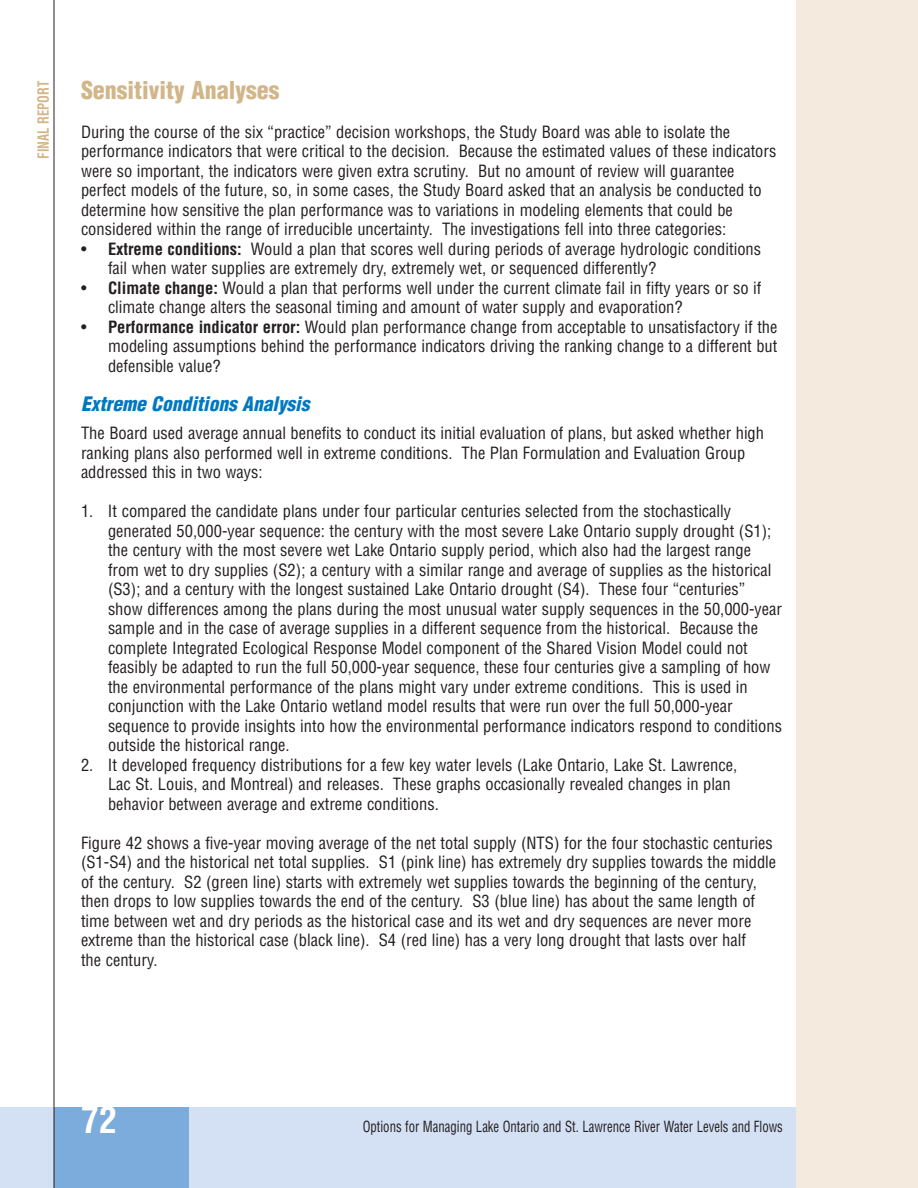
<style>
.page{position:relative;width:918px;height:1188px;background:#fff}
.page>*{position:absolute;margin:0;border:0;box-sizing:border-box;transform-origin:0 0}
.t1{font:700 condensed 36px "Helvetica";color:#fff}
.t2{font:900 condensed 24px "Helvetica";color:#d2b588}
.t3{font:italic 900 condensed 19.5px "Helvetica";color:#0078c1}
.t4{font:condensed 16.5px/19.5px "Helvetica";color:#231f20}
.t5{font:condensed 15px "Helvetica";color:#231f20;scale:.85 1}
.t6{font:700 condensed 15px "Helvetica";color:#d2b588;scale:.85 1}
.s1{font-weight:700}
</style>
<div class="page">
<div style="left:0;top:1107px;width:918px;height:81px;background:#d4e0f3"></div>
<div style="left:54px;top:1107px;width:135px;height:81px;background:#7bacdc"></div>
<div style="left:796px;top:0;width:122px;height:1188px;background:#f4eade"></div>
<hr style="left:54px;top:0;width:1px;height:1188px;background:#231f20">
<p class="t6" style="left:38px;top:159px;width:93px;rotate:-90deg">FINAL REPORT</p>
<h2 class="t2" style="left:81px;top:81px;width:200px">Sensitivity Analyses</h2>
<p class="t4" style="left:81px;top:124px;width:697px">During the course of the six “practice” decision workshops, the Study Board was able to isolate the performance indicators that were critical to the decision. Because the estimated values of these indicators were so important, the indicators were given extra scrutiny. But no amount of review will guarantee perfect models of the future, so, in some cases, the Study Board asked that an analysis be conducted to determine how sensitive the plan performance was to variations in modeling elements that could be considered within the range of irreducible uncertainty. The investigations fell into three categories:</p>
<p class="t4" style="left:108px;top:241px;width:655px;text-indent:-27px">• <span class="s1">Extreme conditions:</span> Would a plan that scores well during periods of average hydrologic conditions fail when water supplies are extremely dry, extremely wet, or sequenced differently?</p>
<p class="t4" style="left:108px;top:280px;width:655px;text-indent:-27px">• <span class="s1">Climate change:</span> Would a plan that performs well under the current climate fail in fifty years or so if climate change alters the seasonal timing and amount of water supply and evaporation?</p>
<p class="t4" style="left:108px;top:319px;width:671px;text-align:justify;text-indent:-27px">• <span class="s1">Performance indicator error:</span> Would plan performance change from acceptable to unsatisfactory if the modeling assumptions behind the performance indicators driving the ranking change to a different but defensible value?</p>
<p class="t3" style="left:81px;top:396px;width:234px">Extreme Conditions Analysis</p>
<p class="t4" style="left:81px;top:425px;width:685px">The Board used average annual benefits to conduct its initial evaluation of plans, but asked whether high ranking plans also performed well in extreme conditions. The Plan Formulation and Evaluation Group addressed this in two ways:</p>
<p class="t4" style="left:108px;top:503px;width:676px;text-indent:-27px">1. It compared the candidate plans under four particular centuries selected from the stochastically generated 50,000-year sequence: the century with the most severe Lake Ontario supply drought (S1); the century with the most severe wet Lake Ontario supply period, which also had the largest range from wet to dry supplies (S2); a century with a similar range and average of supplies as the historical (S3); and a century with the longest sustained Lake Ontario drought (S4). These four “centuries” show differences among the plans during the most unusual water supply sequences in the 50,000-year sample and in the case of average supplies in a different sequence from the historical. Because the complete Integrated Ecological Response Model component of the Shared Vision Model could not feasibly be adapted to run the full 50,000-year sequence, these four centuries give a sampling of how the environmental performance of the plans might vary under extreme conditions. This is used in conjunction with the Lake Ontario wetland model results that were run over the full 50,000-year sequence to provide insights into how the environmental performance indicators respond to conditions outside the historical range.</p>
<p class="t4" style="left:108px;top:757px;width:631px;text-indent:-27px">2. It developed frequency distributions for a few key water levels (Lake Ontario, Lake St. Lawrence,<br>Lac St. Louis, and Montreal) and releases. These graphs occasionally revealed changes in plan behavior between average and extreme conditions.</p>
<p class="t4" style="left:81px;top:835px;width:697px">Figure 42 shows a five-year moving average of the net total supply (NTS) for the four stochastic centuries (S1-S4) and the historical net total supplies. S1 (pink line) has extremely dry supplies towards the middle of the century. S2 (green line) starts with extremely wet supplies towards the beginning of the century, then drops to low supplies towards the end of the century. S3 (blue line) has about the same length of time between wet and dry periods as the historical case and its wet and dry sequences are never more extreme than the historical case (black line). S4 (red line) has a very long drought that lasts over half<br>the century.</p>
<h1 class="t1" style="left:81px;top:1106px;width:37px">72</h1>
<p class="t5" style="left:363px;top:1121px;width:496px">Options for Managing Lake Ontario and St. Lawrence River Water Levels and Flows</p>
</div>
